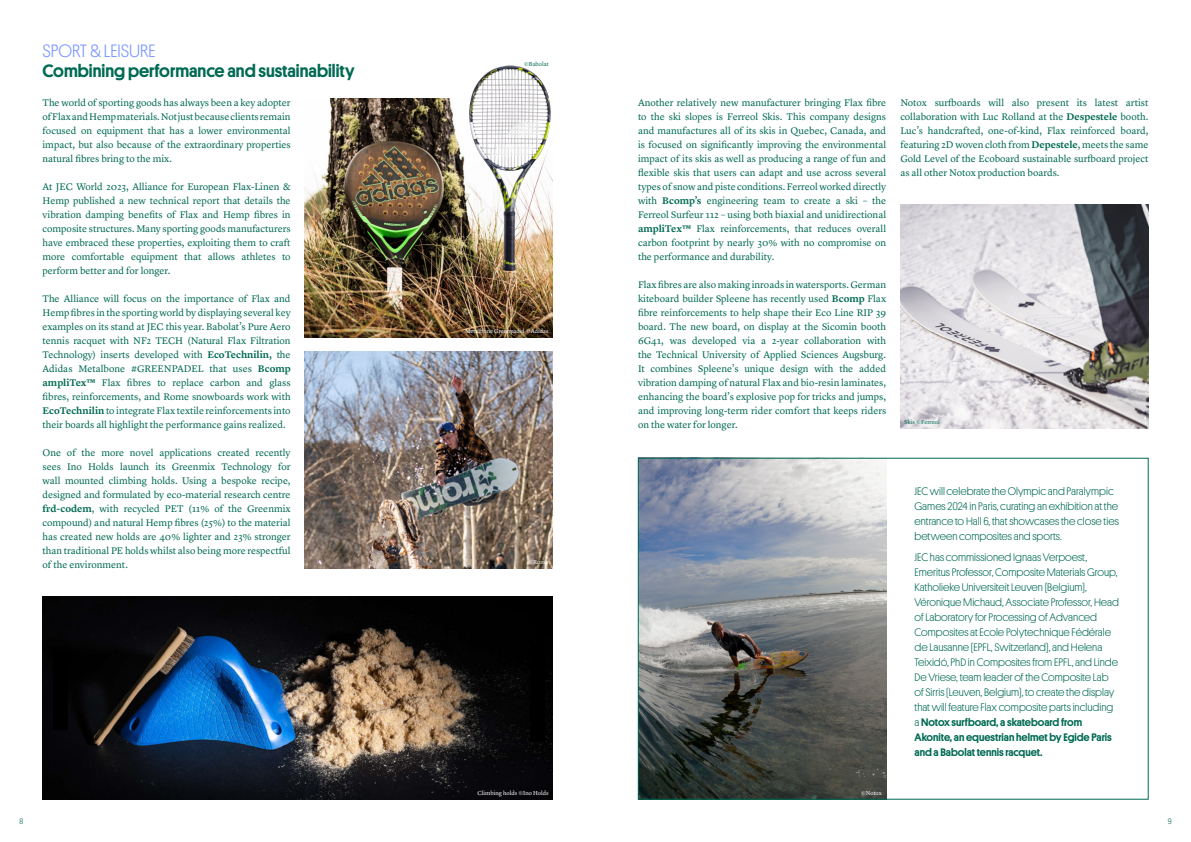
<style>
.page{position:relative;width:1191px;height:842px;background:#fff}
.page>*{position:absolute;margin:0;border:0;box-sizing:border-box;transform-origin:0 0}
.t1{font:500 18px "Platform";color:#006a54}
.t2{font:300 18px "Platform";color:#7896ff}
.t3{font:300 11px/15px "Platform";color:#006a54}
.t4{font:10px/14px "Lyon Text";color:#006a54;text-align:justify}
.t5{font:300 8px "Platform";color:#006a54}
.t6{font:6px "Lyon Text";color:#fff}
.t7{font:6px "Lyon Text";letter-spacing:-.005em;color:#006a54}
.s1{font-weight:600}
.s2{font-weight:500}
</style>
<div class="page">
<img style="left:640px;top:460px;width:246px;height:337px">
<img style="left:900px;top:204px;width:248px;height:224px">
<img style="left:305px;top:99px;width:248px;height:238px">
<img style="left:305px;top:352px;width:248px;height:216px">
<img style="left:43px;top:597px;width:510px;height:202px">
<img style="left:467px;top:65px;width:86px;height:207px">
<div style="left:53px;top:653px;width:14px;height:76px;background:#000"></div>
<div style="left:530px;top:641px;width:14px;height:100px;background:#000"></div>
<h1 class="t2" style="left:43px;top:38px;width:114px">SPORT &amp; LEISURE</h1>
<h1 class="t1" style="left:43px;top:58px;width:313px">Combining performance and sustainability</h1>
<p class="t4" style="left:43px;top:95px;width:250px">The world of sporting goods has always been a key adopter of Flax and Hemp materials. Not just because clients remain focused on equipment that has a lower environmental impact, but also because of the extraordinary properties natural fibres bring to the mix.</p>
<p class="t4" style="left:43px;top:179px;width:250px">At JEC World 2023, Alliance for European Flax-Linen &amp; Hemp published a new technical report that details the vibration damping benefits of Flax and Hemp fibres in composite structures. Many sporting goods manufacturers have embraced these properties, exploiting them to craft more comfortable equipment that allows athletes to perform better and for longer.</p>
<p class="t4" style="left:43px;top:291px;width:250px">The Alliance will focus on the importance of Flax and Hemp fibres in the sporting world by displaying several key examples on its stand at JEC this year. Babolat’s Pure Aero tennis racquet with NF2 TECH (Natural Flax Filtration Technology) inserts developed with <span class="s1">EcoTechnilin,</span> the Adidas Metalbone #GREENPADEL that uses <span class="s1">Bcomp ampliTex™</span> Flax fibres to replace carbon and glass fibres, reinforcements, and Rome snowboards work with <span class="s1">EcoTechnilin</span> to integrate Flax textile reinforcements into their boards all highlight the performance gains realized.</p>
<p class="t4" style="left:43px;top:445px;width:250px">One of the more novel applications created recently sees Ino Holds launch its Greenmix Technology for wall mounted climbing holds. Using a bespoke recipe, designed and formulated by eco-material research centre <span class="s1">frd-codem</span>, with recycled PET (11% of the Greenmix compound) and natural Hemp fibres (25%) to the material has created new holds are 40% lighter and 23% stronger than traditional PE holds whilst also being more respectful of the environment.</p>
<p class="t7" style="left:524px;top:59px;width:26px">©Babolat</p>
<p class="t6" style="left:465px;top:327px;width:85px">Metalbone Greenpadel ©Adidas</p>
<p class="t4" style="left:638px;top:95px;width:250px">Another relatively new manufacturer bringing Flax fibre to the ski slopes is Ferreol Skis. This company designs and manufactures all of its skis in Quebec, Canada, and is focused on significantly improving the environmental impact of its skis as well as producing a range of fun and flexible skis that users can adapt and use across several types of snow and piste conditions. Ferreol worked directly with <span class="s1">Bcomp’s</span> engineering team to create a ski – the Ferreol Surfeur 112 – using both biaxial and unidirectional <span class="s1">ampliTex™</span> Flax reinforcements, that reduces overall carbon footprint by nearly 30% with no compromise on the performance and durability.</p>
<p class="t4" style="left:638px;top:277px;width:250px">Flax fibres are also making inroads in watersports. German kiteboard builder Spleene has recently used <span class="s1">Bcomp</span> Flax fibre reinforcements to help shape their Eco Line RIP 39 board. The new board, on display at the Sicomin booth 6G41, was developed via a 2-year collaboration with the Technical University of Applied Sciences Augsburg.<br>It combines Spleene’s unique design with the added vibration damping of natural Flax and bio-resin laminates, enhancing the board’s explosive pop for tricks and jumps, and improving long-term rider comfort that keeps riders on the water for longer.</p>
<p class="t4" style="left:900px;top:95px;width:250px">Notox surfboards will also present its latest artist collaboration with Luc Rolland at the <span class="s1">Despestele</span> booth.<br>Luc’s handcrafted, one-of-kind, Flax reinforced board, featuring 2D woven cloth from <span class="s1">Depestele</span>, meets the same Gold Level of the Ecoboard sustainable surfboard project as all other Notox production boards.</p>
<p class="t7" style="left:904px;top:417px;width:37px">Skis ©Ferreol</p>
<p class="t6" style="left:528px;top:557px;width:22px">©Rome</p>
<p class="t6" style="left:477px;top:789px;width:73px">Climbing holds ©Ino Holds</p>
<p class="t6" style="left:861px;top:789px;width:22px">©Notox</p>
<p class="t3" style="left:914px;top:483px;width:206px">JEC will celebrate the Olympic and Paralympic Games 2024 in Paris, curating an exhibition at the entrance to Hall 6, that showcases the close ties between composites and sports.</p>
<p class="t3" style="left:914px;top:549px;width:206px">JEC has commissioned Ignaas Verpoest, Emeritus Professor, Composite Materials Group, Katholieke Universiteit Leuven (Belgium), Véronique Michaud, Associate Professor, Head of Laboratory for Processing of Advanced Composites at Ecole Polytechnique Fédérale de Lausanne (EPFL, Switzerland), and Helena Teixidó, PhD in Composites from EPFL, and Linde De Vriese, team leader of the Composite Lab of Sirris (Leuven, Belgium), to create the display that will feature Flax composite parts including a <span class="s2">Notox surfboard, a skateboard from Akonite, an equestrian helmet by Egide Paris and a Babolat tennis racquet.</span></p>
<p class="t5" style="left:19px;top:815px;width:5px">8</p>
<p class="t5" style="left:1167px;top:815px;width:5px">9</p>
</div>
